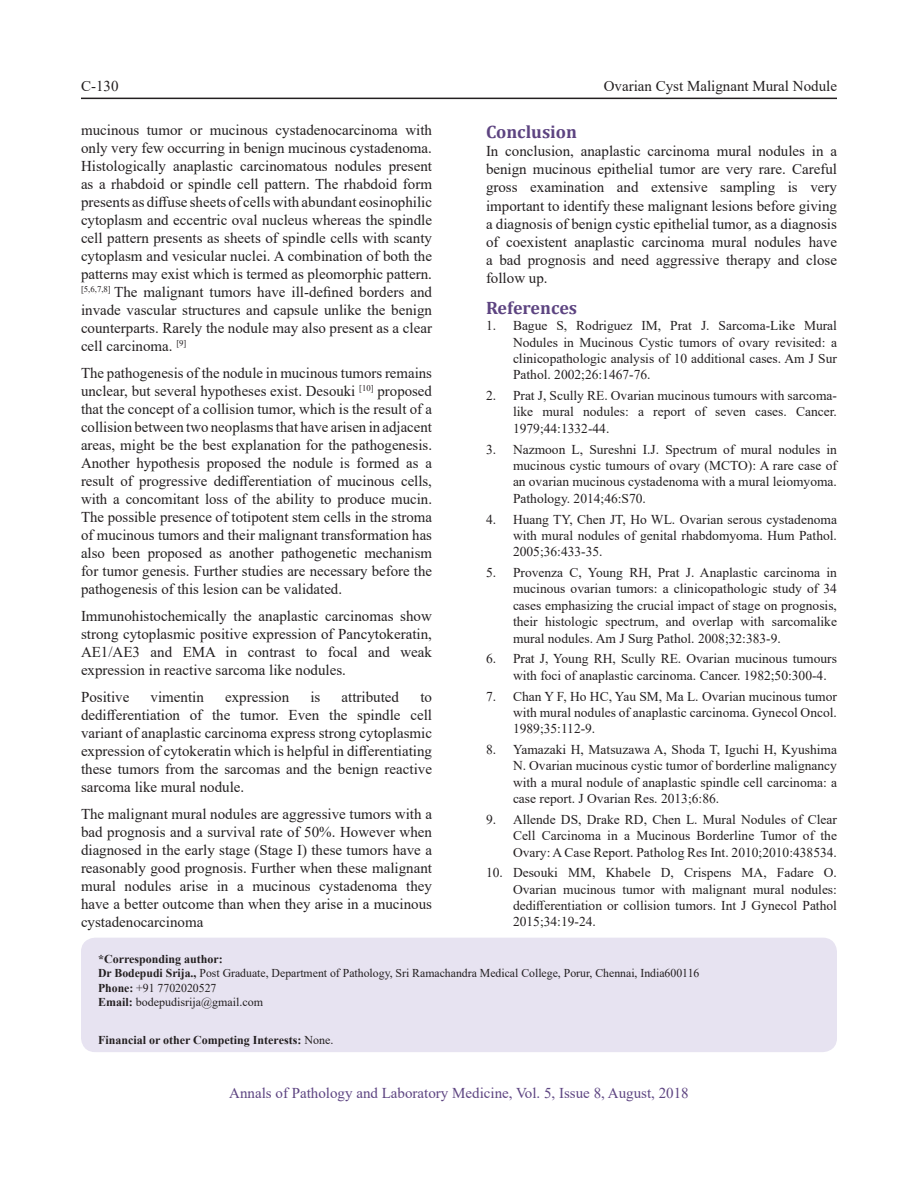
<style>
.page{position:relative;width:918px;height:1188px;background:#fff}
.page>*{position:absolute;margin:0;border:0;box-sizing:border-box;transform-origin:0 0}
.Subhead{font:700 18px "Cambria";color:#5d4481}
.BodyText{font:15px/18px "Times New Roman";color:#231f20;text-align:justify}
.t1{font:15px "Times New Roman";color:#5d4481}
.Foliu{font:15px "Times New Roman";color:#231f20}
.t2{font:13.5px/16.4px "Times New Roman";color:#231f20;text-align:justify}
.Fotnote{font:12px/14.4px "Times New Roman";color:#231f20}
.Fotnote-2{font:700 12px "Times New Roman";color:#231f20}
.s1{font-weight:700}
.s2{font-weight:400}
</style>
<div class="page">
<hr style="left:81px;top:98px;width:756px;height:1px;background:#231f20">
<div style="left:82px;top:938px;width:754px;height:113px;background:#e7e3f1;border-radius:14px"></div>
<div style="left:81px;top:938px;width:756px;height:114px;border:2px solid #e7e3f1;border-radius:14px"></div>
<p class="Foliu" style="left:81px;top:76px;width:39px">C-130</p>
<p class="Foliu" style="left:604px;top:76px;width:235px">Ovarian Cyst Malignant Mural Nodule</p>
<p class="BodyText" style="left:81px;top:120px;width:353px">mucinous tumor or mucinous cystadenocarcinoma with only very few occurring in benign mucinous cystadenoma.<br>Histologically anaplastic carcinomatous nodules present as a rhabdoid or spindle cell pattern. The rhabdoid form presents as diffuse sheets of cells with abundant eosinophilic cytoplasm and eccentric oval nucleus whereas the spindle cell pattern presents as sheets of spindle cells with scanty cytoplasm and vesicular nuclei. A combination of both the patterns may exist which is termed as pleomorphic pattern. <sup>[5,6,7,8]</sup> The malignant tumors have ill-defined borders and invade vascular structures and capsule unlike the benign counterparts. Rarely the nodule may also present as a clear cell carcinoma. <sup>[9]</sup></p>
<p class="BodyText" style="left:81px;top:363px;width:353px">The pathogenesis of the nodule in mucinous tumors remains unclear, but several hypotheses exist. Desouki <sup>[10]</sup> proposed that the concept of a collision tumor, which is the result of a collision between two neoplasms that have arisen in adjacent areas, might be the best explanation for the pathogenesis.<br>Another hypothesis proposed the nodule is formed as a result of progressive dedifferentiation of mucinous cells, with a concomitant loss of the ability to produce mucin.<br>The possible presence of totipotent stem cells in the stroma of mucinous tumors and their malignant transformation has also been proposed as another pathogenetic mechanism for tumor genesis. Further studies are necessary before the pathogenesis of this lesion can be validated.</p>
<p class="BodyText" style="left:81px;top:606px;width:353px">Immunohistochemically the anaplastic carcinomas show strong cytoplasmic positive expression of Pancytokeratin, AE1/AE3 and EMA in contrast to focal and weak expression in reactive sarcoma like nodules.</p>
<p class="BodyText" style="left:81px;top:687px;width:50px">Positive</p>
<p class="BodyText" style="left:151px;top:687px;width:55px">vimentin</p>
<p class="BodyText" style="left:225px;top:687px;width:66px">expression</p>
<p class="BodyText" style="left:310px;top:687px;width:12px">is</p>
<p class="BodyText" style="left:342px;top:687px;width:59px">attributed</p>
<p class="Subhead" style="left:486px;top:119px;width:93px">Conclusion</p>
<p class="BodyText" style="left:486px;top:142px;width:353px">In conclusion, anaplastic carcinoma mural nodules in a benign mucinous epithelial tumor are very rare. Careful gross examination and extensive sampling is very important to identify these malignant lesions before giving a diagnosis of benign cystic epithelial tumor, as a diagnosis of coexistent anaplastic carcinoma mural nodules have a bad prognosis and need aggressive therapy and close follow up.</p>
<p class="Subhead" style="left:486px;top:295px;width:93px">References</p>
<p class="t2" style="left:513px;top:317px;width:326px;text-indent:-27px">1. Bague S, Rodriguez IM, Prat J. Sarcoma-Like Mural Nodules in Mucinous Cystic tumors of ovary revisited: a clinicopathologic analysis of 10 additional cases. Am J Sur Pathol. 2002;26:1467-76.</p>
<p class="t2" style="left:513px;top:387px;width:326px;text-indent:-27px">2. Prat J, Scully RE. Ovarian mucinous tumours with sarcoma&shy;like mural nodules: a report of seven cases. Cancer.<br>1979;44:1332-44.</p>
<p class="t2" style="left:513px;top:441px;width:326px;text-indent:-27px">3. Nazmoon L, Sureshni I.J. Spectrum of mural nodules in mucinous cystic tumours of ovary (MCTO): A rare case of an ovarian mucinous cystadenoma with a mural leiomyoma.<br>Pathology. 2014;46:S70.</p>
<p class="t2" style="left:513px;top:510px;width:326px;text-indent:-27px">4. Huang TY, Chen JT, Ho WL. Ovarian serous cystadenoma with mural nodules of genital rhabdomyoma. Hum Pathol.<br>2005;36:433-35.</p>
<p class="t2" style="left:513px;top:564px;width:326px;text-indent:-27px">5. Provenza C, Young RH, Prat J. Anaplastic carcinoma in mucinous ovarian tumors: a clinicopathologic study of 34 cases emphasizing the crucial impact of stage on prognosis, their histologic spectrum, and overlap with sarcomalike mural nodules. Am J Surg Pathol. 2008;32:383-9.</p>
<p class="t2" style="left:513px;top:650px;width:326px;text-indent:-27px">6. Prat J, Young RH, Scully RE. Ovarian mucinous tumours with foci of anaplastic carcinoma. Cancer. 1982;50:300-4.</p>
<p class="t2" style="left:513px;top:687px;width:326px;text-indent:-27px">7. Chan Y F, Ho HC, Yau SM, Ma L. Ovarian mucinous tumor with mural nodules of anaplastic carcinoma. Gynecol Oncol.<br>1989;35:112-9.</p>
<p class="t2" style="left:513px;top:741px;width:326px;text-indent:-27px">8. Yamazaki H, Matsuzawa A, Shoda T, Iguchi H, Kyushima N. Ovarian mucinous cystic tumor of borderline malignancy with a mural nodule of anaplastic spindle cell carcinoma: a case report. J Ovarian Res. 2013;6:86.</p>
<p class="t2" style="left:513px;top:811px;width:326px;text-indent:-27px">9. Allende DS, Drake RD, Chen L. Mural Nodules of Clear Cell Carcinoma in a Mucinous Borderline Tumor of the Ovary: A Case Report. Patholog Res Int. 2010;2010:438534.</p>
<p class="t2" style="left:513px;top:864px;width:326px;text-indent:-27px">10. Desouki MM, Khabele D, Crispens MA, Fadare O.<br>Ovarian mucinous tumor with malignant mural nodules: dedifferentiation or collision tumors. Int J Gynecol Pathol 2015;34:19-24.</p>
<p class="Fotnote" style="left:98px;top:951px;width:603px"><span class="s1">*Corresponding author:<br>Dr Bodepudi Srija.,</span> Post Graduate, Department of Pathology, Sri Ramachandra Medical College, Porur, Chennai, India600116</p>
<p class="Fotnote" style="left:98px;top:980px;width:120px"><span class="s1">Phone:</span> +91 7702020527</p>
<p class="Fotnote" style="left:98px;top:994px;width:167px"><span class="s1">Email:</span> bodepudisrija@gmail.com</p>
<p class="Fotnote-2" style="left:98px;top:1031px;width:237px">Financial or other Competing Interests: <span class="s2">None.</span></p>
<p class="BodyText" style="left:81px;top:687px;width:353px;text-indent:339px">to dedifferentiation of the tumor. Even the spindle cell variant of anaplastic carcinoma express strong cytoplasmic expression of cytokeratin which is helpful in differentiating these tumors from the sarcomas and the benign reactive sarcoma like mural nodule.</p>
<p class="BodyText" style="left:81px;top:804px;width:353px">The malignant mural nodules are aggressive tumors with a bad prognosis and a survival rate of 50%. However when diagnosed in the early stage (Stage I) these tumors have a reasonably good prognosis. Further when these malignant mural nodules arise in a mucinous cystadenoma they have a better outcome than when they arise in a mucinous cystadenocarcinoma</p>
<p class="t1" style="left:229px;top:1082px;width:461px">Annals of Pathology and Laboratory Medicine, Vol. 5, Issue 8, August, 2018</p>
</div>
